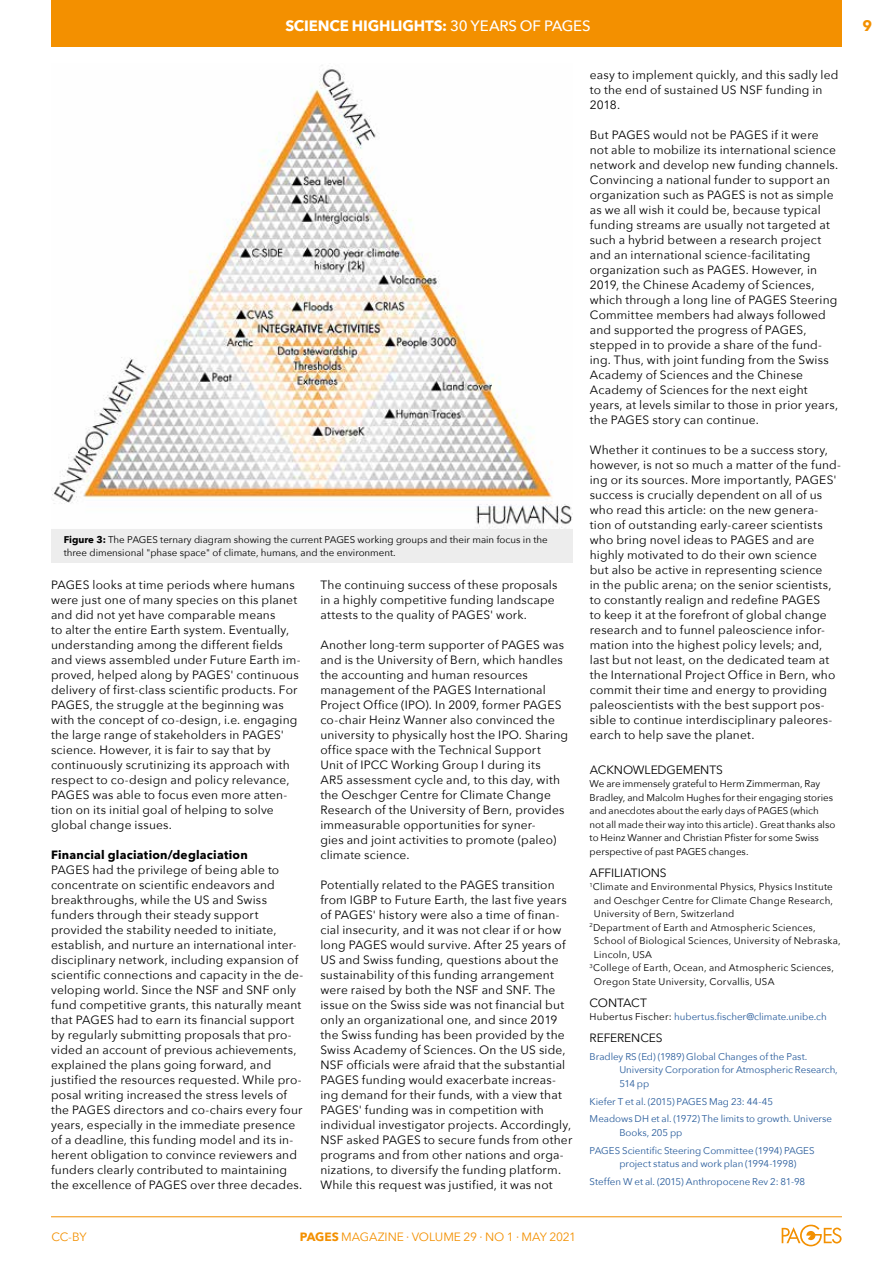
<style>
.page{position:relative;width:893px;height:1263px;background:#fff}
.page>*{position:absolute;margin:0;border:0;box-sizing:border-box;transform-origin:0 0}
.t1{font:700 15px "Avenir Next";letter-spacing:-.015em;color:#fff}
.t2{font:700 15px "Avenir Next";color:#f39000}
.t3{font:12px/15px "Avenir Next";letter-spacing:.015em;color:#000}
.t4{font:12px "Avenir Next";letter-spacing:-.01em;color:#f39000}
.t5{font:700 12px "Avenir Next";letter-spacing:.02em;color:#000}
.t6{font:12px "Avenir Next";letter-spacing:-.005em;color:#000}
.t7{font:12px "Avenir Next";letter-spacing:-.01em;color:#000}
.t8{font:9.75px/13.5px "Avenir Next";letter-spacing:.005em;color:#000}
.t9{font:9.75px/17.7px "Avenir Next";letter-spacing:-.005em;color:#275b9b}
.t10{font:9.75px "Avenir Next";letter-spacing:.025em;color:#000}
.s1{font-weight:500}
.s2{font-weight:700}
.s3{color:#000}
</style>
<div class="page">
<hr style="left:51px;top:1216px;width:791px;height:1px;background:#f39000">
<svg style="left:782px;top:1225px;width:60px;height:21px"></svg>
<div style="left:51px;top:0;width:791px;height:46px;background:#f39000"></div>
<div style="left:51px;top:529px;width:522px;height:34px;background:#ededed"></div>
<img style="left:51px;top:65px;width:522px;height:464px">
<p class="t1" style="left:285px;top:12px;width:305px">SCIENCE HIGHLIGHTS: <span class="s1">30 YEARS OF PAGES</span></p>
<p class="t2" style="left:863px;top:12px;width:11px">9</p>
<p class="t8" style="left:64px;top:532px;width:485px"><span class="s2">Figure 3:</span> The PAGES ternary diagram showing the current PAGES working groups and their main focus in the three dimensional "phase space" of climate, humans, and the environment.</p>
<p class="t3" style="left:51px;top:577px;width:251px">PAGES looks at time periods where humans were just one of many species on this planet and did not yet have comparable means<br>to alter the entire Earth system. Eventually, understanding among the different fields and views assembled under Future Earth im&shy;proved, helped along by PAGES' continuous delivery of first-class scientific products. For PAGES, the struggle at the beginning was with the concept of co-design, i.e. engaging the large range of stakeholders in PAGES' science. However, it is fair to say that by continuously scrutinizing its approach with respect to co-design and policy relevance, PAGES was able to focus even more atten&shy;tion on its initial goal of helping to solve global change issues.</p>
<p class="t5" style="left:51px;top:844px;width:198px">Financial glaciation/deglaciation</p>
<p class="t3" style="left:51px;top:862px;width:254px">PAGES had the privilege of being able to concentrate on scientific endeavors and breakthroughs, while the US and Swiss funders through their steady support provided the stability needed to initiate, establish, and nurture an international inter&shy;disciplinary network, including expansion of scientific connections and capacity in the de&shy;veloping world. Since the NSF and SNF only fund competitive grants, this naturally meant that PAGES had to earn its financial support by regularly submitting proposals that pro&shy;vided an account of previous achievements, explained the plans going forward, and justified the resources requested. While pro&shy;posal writing increased the stress levels of the PAGES directors and co-chairs every four years, especially in the immediate presence of a deadline, this funding model and its in&shy;herent obligation to convince reviewers and funders clearly contributed to maintaining the excellence of PAGES over three decades.</p>
<p class="t3" style="left:320px;top:577px;width:239px">The continuing success of these proposals in a highly competitive funding landscape attests to the quality of PAGES' work.</p>
<p class="t3" style="left:320px;top:637px;width:249px">Another long-term supporter of PAGES was and is the University of Bern, which handles the accounting and human resources management of the PAGES International Project Office (IPO). In 2009, former PAGES co-chair Heinz Wanner also convinced the university to physically host the IPO. Sharing office space with the Technical Support<br>Unit of IPCC Working Group I during its<br>AR5 assessment cycle and, to this day, with the Oeschger Centre for Climate Change Research of the University of Bern, provides immeasurable opportunities for syner-<br>gies and joint activities to promote (paleo) climate science.</p>
<p class="t3" style="left:320px;top:877px;width:253px">Potentially related to the PAGES transition from IGBP to Future Earth, the last five years of PAGES' history were also a time of finan&shy;cial insecurity, and it was not clear if or how long PAGES would survive. After 25 years of US and Swiss funding, questions about the sustainability of this funding arrangement were raised by both the NSF and SNF. The issue on the Swiss side was not financial but only an organizational one, and since 2019 the Swiss funding has been provided by the Swiss Academy of Sciences. On the US side, NSF officials were afraid that the substantial PAGES funding would exacerbate increas&shy;ing demand for their funds, with a view that PAGES' funding was in competition with individual investigator projects. Accordingly, NSF asked PAGES to secure funds from other programs and from other nations and orga&shy;nizations, to diversify the funding platform.<br>While this request was justified, it was not</p>
<p class="t4" style="left:51px;top:1227px;width:37px">CC-BY</p>
<p class="t4" style="left:300px;top:1227px;width:278px"><span class="s2">PAGES</span> MAGAZINE ∙ VOLUME 29 ∙ NO 1 ∙ May 2021</p>
<p class="t3" style="left:590px;top:67px;width:250px">easy to implement quickly, and this sadly led to the end of sustained US NSF funding in<br>2018.</p>
<p class="t3" style="left:590px;top:127px;width:250px">But PAGES would not be PAGES if it were not able to mobilize its international science network and develop new funding channels.<br>Convincing a national funder to support an organization such as PAGES is not as simple as we all wish it could be, because typical funding streams are usually not targeted at such a hybrid between a research project and an international science-facilitating organization such as PAGES. However, in 2019, the Chinese Academy of Sciences, which through a long line of PAGES Steering Committee members had always followed and supported the progress of PAGES, stepped in to provide a share of the fund&shy;ing. Thus, with joint funding from the Swiss Academy of Sciences and the Chinese Academy of Sciences for the next eight years, at levels similar to those in prior years, the PAGES story can continue.</p>
<p class="t3" style="left:590px;top:442px;width:253px">Whether it continues to be a success story, however, is not so much a matter of the fund&shy;ing or its sources. More importantly, PAGES' success is crucially dependent on all of us who read this article: on the new genera&shy;tion of outstanding early-career scientists who bring novel ideas to PAGES and are highly motivated to do their own science<br>but also be active in representing science<br>in the public arena; on the senior scientists, to constantly realign and redefine PAGES<br>to keep it at the forefront of global change research and to funnel paleoscience infor&shy;mation into the highest policy levels; and, last but not least, on the dedicated team at the International Project Office in Bern, who commit their time and energy to providing paleoscientists with the best support pos&shy;sible to continue interdisciplinary paleores&shy;earch to help save the planet.</p>
<p class="t6" style="left:590px;top:759px;width:135px">ACKNOWLEDGEMENTS</p>
<p class="t8" style="left:590px;top:776px;width:247px">We are immensely grateful to Herm Zimmerman, Ray Bradley, and Malcolm Hughes for their engaging stories and anecdotes about the early days of PAGES (which not all made their way into this article) . Great thanks also to Heinz Wanner and Christian Pfister for some Swiss perspective of past PAGES changes.</p>
<p class="t6" style="left:590px;top:862px;width:79px">AFFILIATIONS</p>
<p class="t8" style="left:590px;top:879px;width:245px"><sup>1</sup>Climate and Environmental Physics, Physics Institute</p>
<p class="t10" style="left:594px;top:892px;width:241px">and Oeschger Centre for Climate Change Research,</p>
<p class="t10" style="left:594px;top:905px;width:142px">University of Bern, Switzerland</p>
<p class="t10" style="left:590px;top:919px;width:227px"><sup>2</sup>Department of Earth and Atmospheric Sciences,</p>
<p class="t10" style="left:594px;top:932px;width:248px">School of Biological Sciences, University of Nebraska,</p>
<p class="t8" style="left:594px;top:947px;width:59px">Lincoln, USA</p>
<p class="t10" style="left:590px;top:959px;width:246px"><sup>3</sup>College of Earth, Ocean, and Atmospheric Sciences,</p>
<p class="t8" style="left:594px;top:974px;width:182px">Oregon State University, Corvallis, USA</p>
<p class="t3" style="left:590px;top:994px;width:59px">CONTACT</p>
<p class="t9" style="left:590px;top:1007px;width:239px"><span class="s3">Hubertus Fischer:</span> hubertus.fischer@climate.unibe.ch</p>
<p class="t7" style="left:590px;top:1028px;width:75px">REFERENCES</p>
<p class="t9" style="left:619px;top:1049px;width:220px;line-height:13.5px;text-indent:-30px">Bradley RS (Ed) (1989) Global Changes of the Past.<br>University Corporation for Atmospheric Research,<br>514 pp</p>
<p class="t9" style="left:590px;top:1092px;width:244px">Kiefer T et al. (2015) PAGES Mag 23: 44-45<br>Meadows DH et al. (1972) The limits to growth. Universe</p>
<p class="t9" style="left:590px;top:1123px;width:226px;text-indent:30px">Books, 205 pp<br>PAGES Scientific Steering Committee (1994) PAGES</p>
<p class="t9" style="left:590px;top:1154px;width:217px;text-indent:30px">project status and work plan (1994-1998)<br>Steffen W et al. (2015) Anthropocene Rev 2: 81-98</p>
</div>
